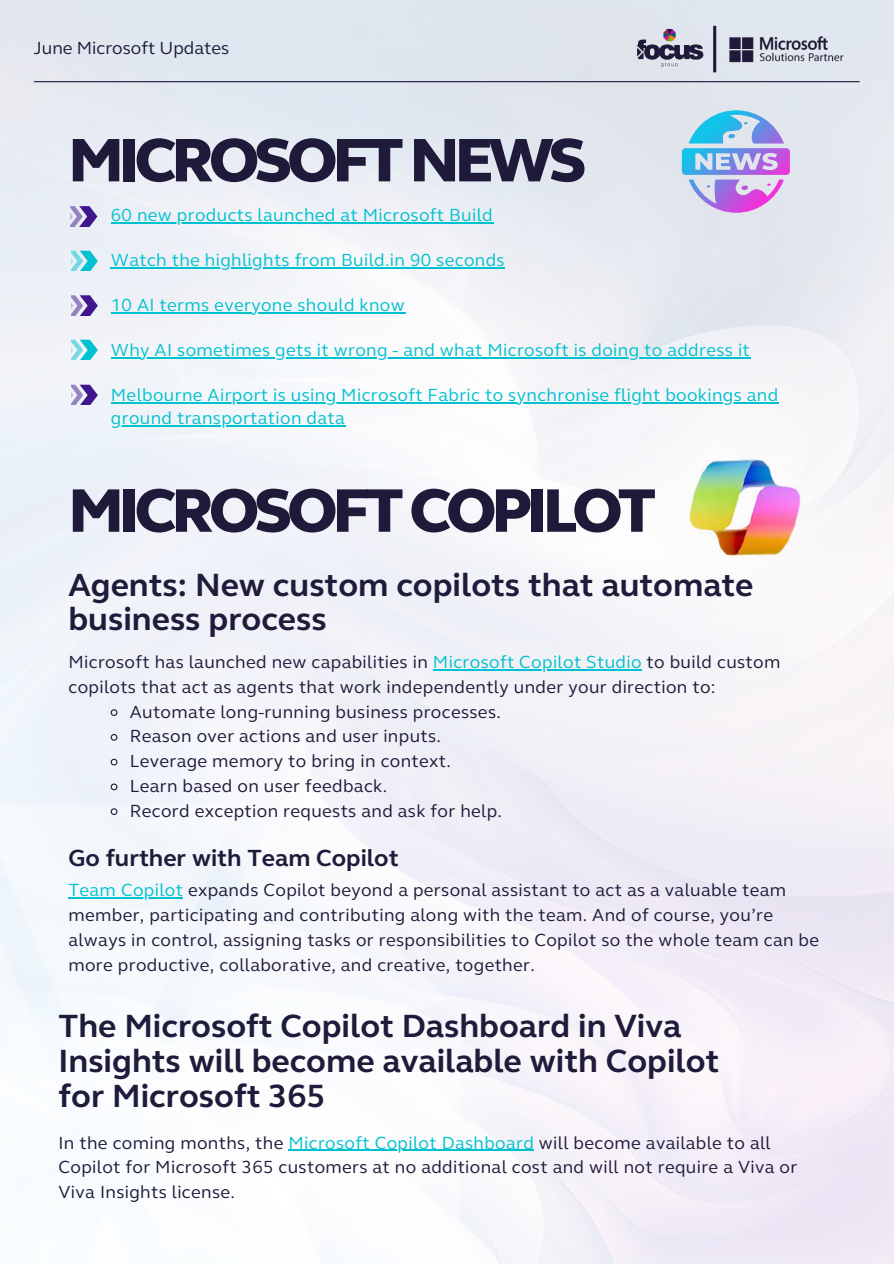
<style>
.page{position:relative;width:894px;height:1264px;background:#fff}
.page>*{position:absolute;margin:0;border:0;box-sizing:border-box;transform-origin:0 0}
.t1{font:800 63px "FS Elliot Web";letter-spacing:-.07em;color:#1f1a39}
.t2{font:700 33px/34.8px "FS Elliot Web";color:#1f1c3b}
.t3{font:700 24px "FS Elliot Web";color:#1f1c3b}
.t4{font:18px/24.8px "FS Elliot Web";letter-spacing:.02em;color:#1f1a39}
.t5{font:18px/22.5px "FS Elliot Web";letter-spacing:.02em;color:#00c1cf}
.t6{font:18px "FS Elliot Web";color:#1f1c3b}
.s1{color:#00c1cf}
</style>
<div class="page">
<img style="left:0;top:0;width:893px;height:1263px">
<hr style="left:34px;top:81px;width:825px;height:1px;background:#1f1a39">
<img style="left:629px;top:24px;width:81px;height:50px">
<hr style="left:713px;top:26px;width:3px;height:46px;background:#1f1a39">
<img style="left:727px;top:35px;width:118px;height:28px">
<img style="left:0;top:805px;width:459px;height:458px">
<svg style="left:681px;top:110px;width:108px;height:103px;background:#aeb5e7"></svg>
<hr style="left:433px;top:669px;width:208px;height:1px;background:#00c1cf">
<svg style="left:110px;top:708px;width:8px;height:8px"></svg>
<svg style="left:110px;top:733px;width:8px;height:8px"></svg>
<svg style="left:110px;top:758px;width:8px;height:8px"></svg>
<svg style="left:110px;top:782px;width:8px;height:9px"></svg>
<svg style="left:110px;top:807px;width:8px;height:8px"></svg>
<img style="left:681px;top:448px;width:130px;height:118px">
<hr style="left:68px;top:897px;width:115px;height:1px;background:#00c1cf">
<svg style="left:71px;top:206px;width:26px;height:20px"></svg>
<hr style="left:111px;top:222px;width:382px;height:1px;background:#00c1cf">
<hr style="left:111px;top:267px;width:394px;height:1px;background:#00c1cf">
<hr style="left:111px;top:312px;width:294px;height:1px;background:#00c1cf">
<hr style="left:111px;top:357px;width:639px;height:1px;background:#00c1cf">
<hr style="left:111px;top:402px;width:667px;height:1px;background:#00c1cf">
<hr style="left:111px;top:425px;width:234px;height:1px;background:#00c1cf">
<svg style="left:71px;top:295px;width:27px;height:20px"></svg>
<svg style="left:71px;top:385px;width:27px;height:20px"></svg>
<svg style="left:71px;top:251px;width:27px;height:20px"></svg>
<svg style="left:71px;top:340px;width:27px;height:20px"></svg>
<hr style="left:288px;top:1149px;width:246px;height:1px;background:#00c1cf">
<p class="t6" style="left:34px;top:37px;width:197px">June Microsoft Updates</p>
<h1 class="t1" style="left:68px;top:122px;width:519px">MICROSOFT NEWS</h1>
<p class="t5" style="left:111px;top:204px;width:383px">60 new products launched at Microsoft Build</p>
<p class="t5" style="left:111px;top:249px;width:395px">Watch the highlights from Build.in 90 seconds</p>
<p class="t5" style="left:111px;top:294px;width:295px">10 AI terms everyone should know</p>
<p class="t5" style="left:111px;top:339px;width:640px">Why AI sometimes gets it wrong - and what Microsoft is doing to address it</p>
<p class="t5" style="left:111px;top:384px;width:668px">Melbourne Airport is using Microsoft Fabric to synchronise flight bookings and ground transportation data</p>
<h1 class="t1" style="left:68px;top:473px;width:589px">MICROSOFT COPILOT</h1>
<h2 class="t2" style="left:68px;top:567px;width:686px">Agents: New custom copilots that automate business process</h2>
<p class="t4" style="left:68px;top:650px;width:713px">Microsoft has launched new capabilities in <span class="s1">Microsoft Copilot Studio</span> to build custom</p>
<p class="t4" style="left:68px;top:674px;width:648px">copilots that act as agents that work independently under your direction to:</p>
<p class="t4" style="left:130px;top:699px;width:372px">Automate long-running business processes.</p>
<p class="t4" style="left:130px;top:724px;width:313px">Reason over actions and user inputs.</p>
<p class="t4" style="left:130px;top:749px;width:323px">Leverage memory to bring in context.</p>
<p class="t4" style="left:130px;top:773px;width:259px">Learn based on user feedback.</p>
<p class="t4" style="left:130px;top:798px;width:374px">Record exception requests and ask for help.</p>
<h3 class="t3" style="left:68px;top:843px;width:331px">Go further with Team Copilot</h3>
<p class="t4" style="left:68px;top:878px;width:752px"><span class="s1">Team Copilot</span> expands Copilot beyond a personal assistant to act as a valuable team member, participating and contributing along with the team. And of course, you’re always in control, assigning tasks or responsibilities to Copilot so the whole team can be more productive, collaborative, and creative, together.</p>
<h2 class="t2" style="left:58px;top:1009px;width:662px">The Microsoft Copilot Dashboard in Viva<br>Insights will become available with Copilot for Microsoft 365</h2>
<p class="t4" style="left:58px;top:1130px;width:740px">In the coming months, the <span class="s1">Microsoft Copilot Dashboard</span> will become available to all<br>Copilot for Microsoft 365 customers at no additional cost and will not require a Viva or<br>Viva Insights license.</p>
</div>
